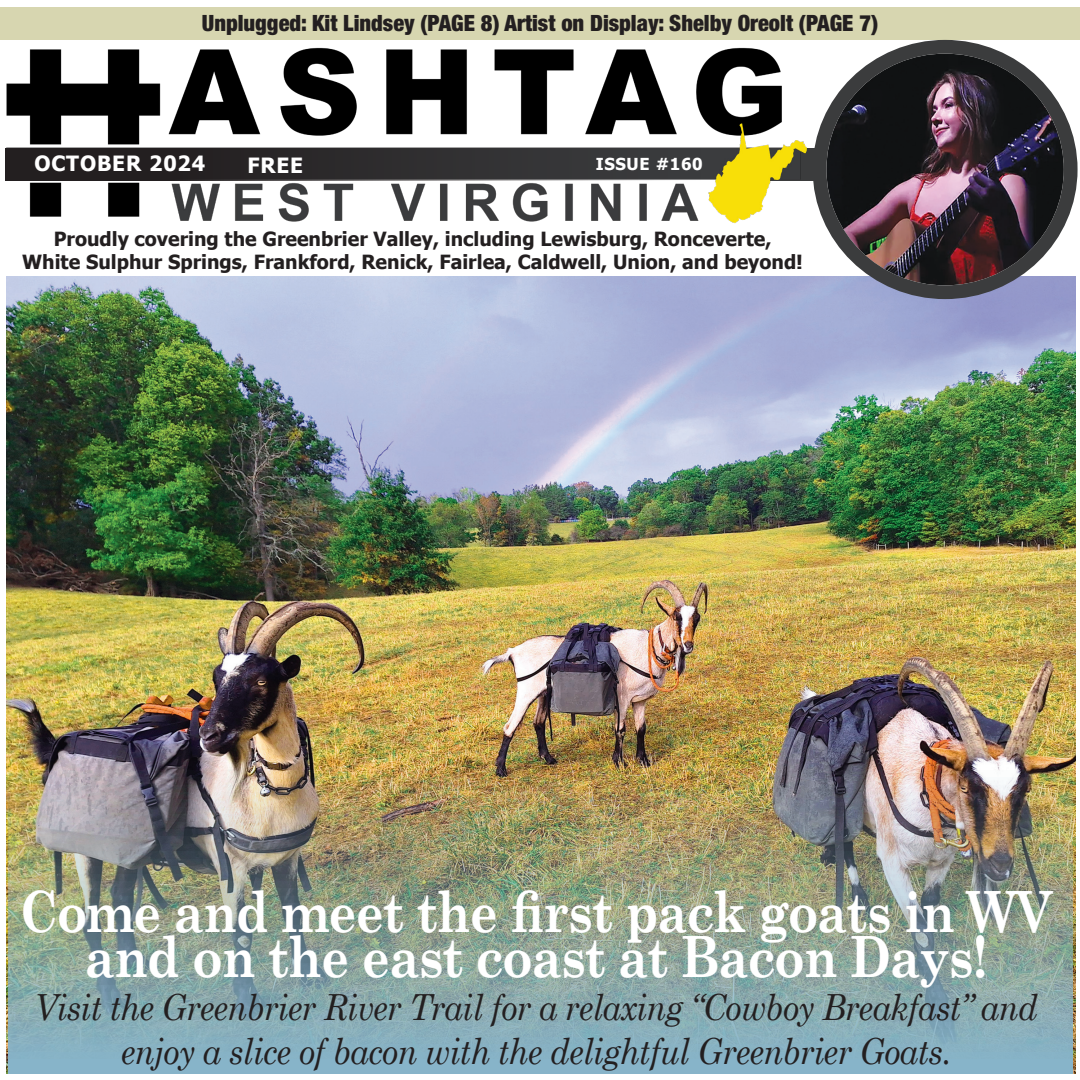
<style>
.page{position:relative;width:1080px;height:1080px;background:#fff}
.page>*{position:absolute;margin:0;border:0;box-sizing:border-box;transform-origin:0 0}
.Body_text{font:700 57px/45px "Century Schoolbook";letter-spacing:-.02em;color:#fff;text-align:center;scale:.87 1}
.Body_text-2{font:italic 36px "Century Schoolbook";letter-spacing:-.02em;color:#231f20;scale:.9 1}
.t1{font:900 condensed 22.5px "Helvetica Neue LT";color:#231f20}
.t2{font:700 21px "Tahoma";letter-spacing:.04em;color:#fff}
.t3{font:700 19.5px "Tahoma";color:#231f20}
.t4{font:700 16.5px "Tahoma";letter-spacing:.04em;color:#fff}
</style>
<div class="page">
<img style="left:8px;top:7px;width:1064px;height:1066px">
<p class="t1" style="left:202px;top:9px;width:678px">Unplugged: Kit Lindsey (PAGE 8) Artist on Display: Shelby Oreolt (PAGE 7)</p>
<p class="t2" style="left:34px;top:149px;width:172px">OCTOBER 2024</p>
<p class="t2" style="left:247px;top:150px;width:57px">FREE</p>
<p class="t4" style="left:596px;top:152px;width:109px">ISSUE #160</p>
<p class="t3" style="left:54px;top:225px;width:719px">Proudly covering the Greenbrier Valley, including Lewisburg, Ronceverte,</p>
<p class="t3" style="left:22px;top:248px;width:782px">White Sulphur Springs, Frankford, Renick, Fairlea, Caldwell, Union, and beyond!</p>
<p class="Body_text" style="left:20px;top:886px;width:1189px">Come and meet the first pack goats in WV and on the east coast at Bacon Days!</p>
<p class="Body_text-2" style="left:35px;top:980px;width:1116px">Visit the Greenbrier River Trail for a relaxing “Cowboy Breakfast” and</p>
<p class="Body_text-2" style="left:121px;top:1024px;width:924px">enjoy a slice of bacon with the delightful Greenbrier Goats.</p>
</div>
